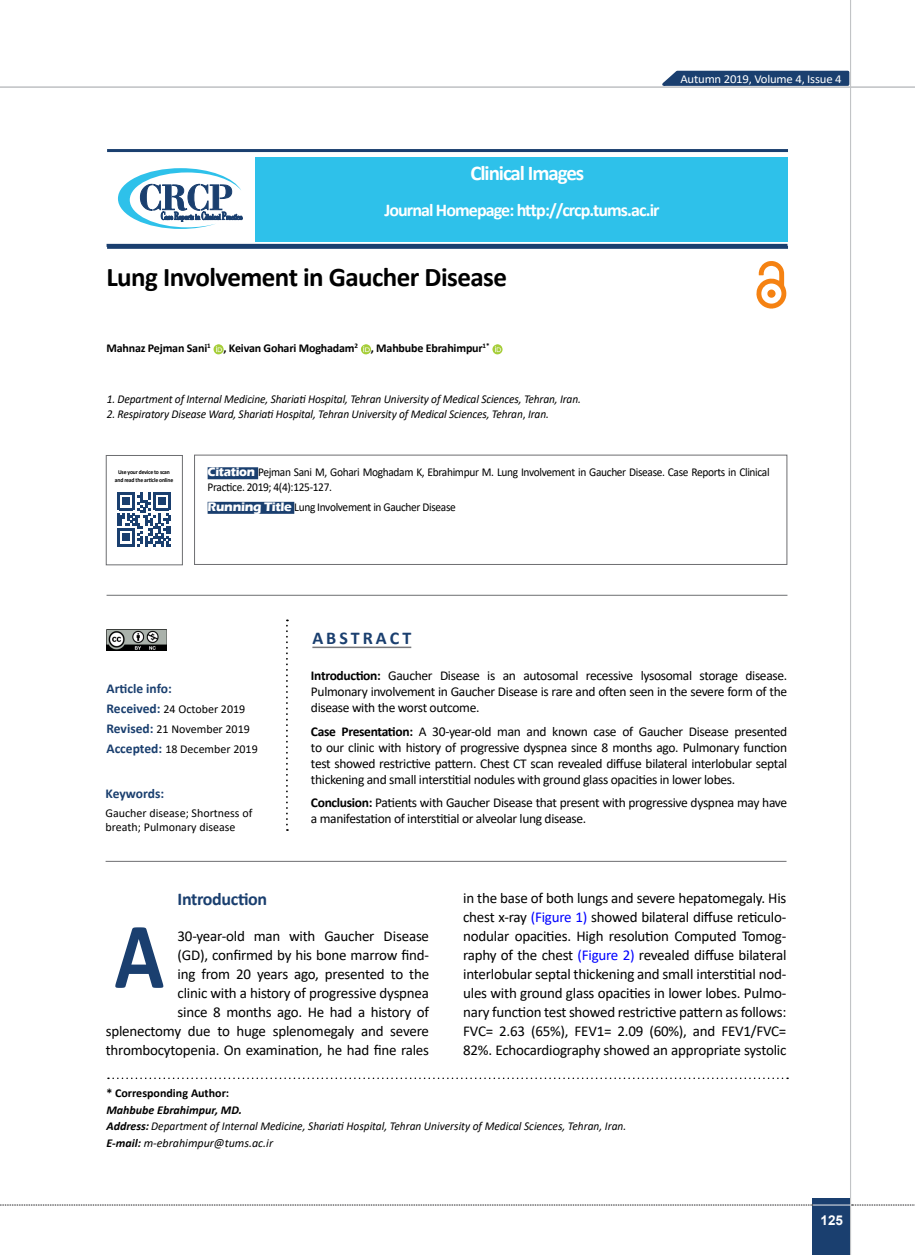
<style>
.page{position:relative;width:915px;height:1255px;background:#fff}
.page>*{position:absolute;margin:0;border:0;box-sizing:border-box;transform-origin:0 0}
.t1{font:700 94.8px "Calibri";color:#1a3f6f;scale:.87 1}
.t2{font:700 27px "Calibri";letter-spacing:-.02em;color:#000}
.t3{font:700 21px "Calibri";letter-spacing:-.05em;color:#fff}
.t4{font:700 18px "Calibri";letter-spacing:-.05em;color:#fff}
.t5{font:700 18px "Calibri";letter-spacing:-.02em;color:#1a3f6f}
.t6{font:15px/19px "Calibri";letter-spacing:-.015em;color:#000;text-align:right}
.t7{font:13.5px/16px "Calibri";letter-spacing:-.025em;color:#000;text-align:justify}
.t8{font:700 13.5px "Calibri";color:#1a3f6f}
.t9{font:700 13.5px "Arial";color:#fff}
.t10{font:12.15px "Calibri";letter-spacing:-.015em;color:#fff;scale:1.05 1}
.t11{font:italic 12px/16.5px "Calibri";letter-spacing:-.01em;color:#000;scale:.95 1}
.t12{font:12px/15px "Calibri";letter-spacing:-.03em;color:#000;scale:.95 1}
.t13{font:12px/20.1px "Calibri";color:#000}
.t14{font:700 12px "Calibri";letter-spacing:-.015em;color:#000}
.t15{font:700 6px/7.5px "Calibri";letter-spacing:-.025em;color:#000;text-align:center;scale:.94 1}
.s1{font-style:normal}
.s2{font-family:"Eras ITC";font-weight:700;font-size:12.75px;color:#fff}
.s3{font-weight:700;font-size:13.5px;color:#1a3f6f}
.s4{font-weight:700}
.s5{color:#00f}
</style>
<div class="page">
<div style="left:812px;top:1198px;width:38px;height:56px;background:#1a3f6f"></div>
<hr style="left:849px;top:0;width:1px;height:1254px;background:#c2c4c6">
<hr style="left:812px;top:1204px;width:38px;height:1px;background:#ebebec">
<svg style="left:655px;top:69px;width:195px;height:18px;background:#49668c"></svg>
<div style="left:255px;top:156px;width:533px;height:85px;background:#2ec1ea"></div>
<hr style="left:107px;top:246px;width:680px;height:3px;background:#1a3f6f">
<hr style="left:107px;top:149px;width:680px;height:3px;background:#1a3f6f">
<svg style="left:118px;top:168px;width:124px;height:61px"></svg>
<svg style="left:756px;top:261px;width:30px;height:47px"></svg>
<div style="left:767px;top:289px;width:8px;height:9px;background:#f58212;border-radius:50%"></div>
<hr style="left:0;top:87px;width:914px;height:1px;background:#c2c4c6">
<svg style="left:0;top:1204px;width:812px;height:1px"></svg>
<svg style="left:851px;top:1204px;width:64px;height:1px"></svg>
<svg style="left:213px;top:344px;width:10px;height:10px"></svg>
<svg style="left:361px;top:344px;width:10px;height:10px"></svg>
<svg style="left:492px;top:344px;width:10px;height:10px"></svg>
<svg style="left:108px;top:1077px;width:679px;height:1px"></svg>
<svg style="left:286px;top:619px;width:2px;height:211px"></svg>
<hr style="left:312px;top:646px;width:99px;height:2px;background:#77787b">
<div style="left:194px;top:454px;width:593px;height:111px;border:1px solid #6d6e71"></div>
<div style="left:207px;top:467px;width:51px;height:12px;background:#1a3f6f"></div>
<div style="left:207px;top:502px;width:87px;height:12px;background:#1a3f6f"></div>
<div style="left:106px;top:455px;width:77px;height:110px;border:1px solid #6d6e71"></div>
<svg style="left:117px;top:492px;width:54px;height:54px"></svg>
<hr style="left:106px;top:595px;width:681px;height:1px;background:#6d6e71">
<hr style="left:105px;top:861px;width:681px;height:1px;background:#6d6e71">
<hr style="left:106px;top:244px;width:681px;height:3px;background:#1a3f6f">
<img style="left:107px;top:630px;width:60px;height:21px">
<p class="t10" style="left:680px;top:70px;width:155px">Autumn 2019, Volume 4, Issue 4</p>
<h3 class="t3" style="left:470px;top:158px;width:115px">Clinical Images</h3>
<p class="t4" style="left:384px;top:197px;width:277px">Journal Homepage: http://crcp.tums.ac.ir</p>
<h2 class="t2" style="left:106px;top:257px;width:402px">Lung Involvement in Gaucher Disease</h2>
<p class="t14" style="left:106px;top:340px;width:384px">Mahnaz Pejman Sani<sup>1</sup> , Keivan Gohari Moghadam<sup>2</sup> , Mahbube Ebrahimpur<sup>1*</sup></p>
<p class="t11" style="left:107px;top:390px;width:500px">1. Department of Internal Medicine, Shariati Hospital, Tehran University of Medical Sciences, Tehran, Iran.</p>
<p class="t11" style="left:107px;top:405px;width:467px">2. Respiratory Disease Ward, Shariati Hospital, Tehran University of Medical Sciences, Tehran<span class="s1">,</span> Iran.</p>
<p class="t15" style="left:115px;top:468px;width:63px">Use your device to scan and read the article online</p>
<p class="t12" style="left:207px;top:464px;width:593px"><span class="s2">Citation</span> Pejman Sani M, Gohari Moghadam K, Ebrahimpur M. Lung Involvement in Gaucher Disease. Case Reports in Clinical<br>Practice. 2019; 4(4):125-127.</p>
<p class="t12" style="left:207px;top:499px;width:263px"><span class="s2">Running Title</span> Lung Involvement in Gaucher Disease</p>
<p class="t5" style="left:312px;top:625px;width:100px">A B S T R A C T</p>
<p class="t8" style="left:106px;top:678px;width:67px">Article info:</p>
<p class="t13" style="left:106px;top:698px;width:153px"><span class="s3">Received:</span> 24 October 2019<br><span class="s3">Revised:</span> 21 November 2019<br><span class="s3">Accepted:</span> 18 December 2019</p>
<p class="t8" style="left:105px;top:784px;width:60px">Keywords:</p>
<p class="t13" style="left:105px;top:805px;width:148px;line-height:14.4px">Gaucher disease; Shortness of breath; Pulmonary disease</p>
<p class="t7" style="left:311px;top:666px;width:477px"><span class="s4">Introduction:</span> Gaucher Disease is an autosomal recessive lysosomal storage disease.<br>Pulmonary involvement in Gaucher Disease is rare and often seen in the severe form of the disease with the worst outcome.</p>
<p class="t7" style="left:311px;top:722px;width:477px"><span class="s4">Case Presentation:</span> A 30-year-old man and known case of Gaucher Disease presented to our clinic with history of progressive dyspnea since 8 months ago. Pulmonary function test showed restrictive pattern. Chest CT scan revealed diffuse bilateral interlobular septal thickening and small interstitial nodules with ground glass opacities in lower lobes.</p>
<p class="t7" style="left:311px;top:794px;width:477px"><span class="s4">Conclusion:</span> Patients with Gaucher Disease that present with progressive dyspnea may have a manifestation of interstitial or alveolar lung disease.</p>
<p class="t5" style="left:177px;top:886px;width:91px">Introduction</p>
<p class="t6" style="left:106px;top:926px;width:325px">30-year-old man with Gaucher Disease<br>(GD), confirmed by his bone marrow find-<br>ing from 20 years ago, presented to the<br>clinic with a history of progressive dyspnea<br>since 8 months ago. He had a history of splenectomy due to huge splenomegaly and severe thrombocytopenia. On examination, he had fine rales</p>
<h1 class="t1" style="left:114px;top:889px;width:59px">A</h1>
<p class="t6" style="left:463px;top:887px;width:325px;text-align:justify">in the base of both lungs and severe hepatomegaly. His chest x-ray <span class="s5">(Figure 1)</span> showed bilateral diffuse reticulo&shy;nodular opacities. High resolution Computed Tomog&shy;raphy of the chest <span class="s5">(Figure 2)</span> revealed diffuse bilateral interlobular septal thickening and small interstitial nod&shy;ules with ground glass opacities in lower lobes. Pulmo&shy;nary function test showed restrictive pattern as follows:<br>FVC= 2.63 (65%), FEV1= 2.09 (60%), and FEV1/FVC= 82%. Echocardiography showed an appropriate systolic</p>
<p class="t14" style="left:106px;top:1084px;width:124px">* Corresponding Author:</p>
<p class="t11" style="left:106px;top:1101px;width:548px"><span class="s4">Mahbube Ebrahimpur, MD.<br>Address:</span> Department of Internal Medicine, Shariati Hospital, Tehran University of Medical Sciences, Tehran, Iran.<br><span class="s4">E-mail:</span> m-ebrahimpur@tums.ac.ir</p>
<p class="t9" style="left:820px;top:1210px;width:24px">125</p>
</div>
